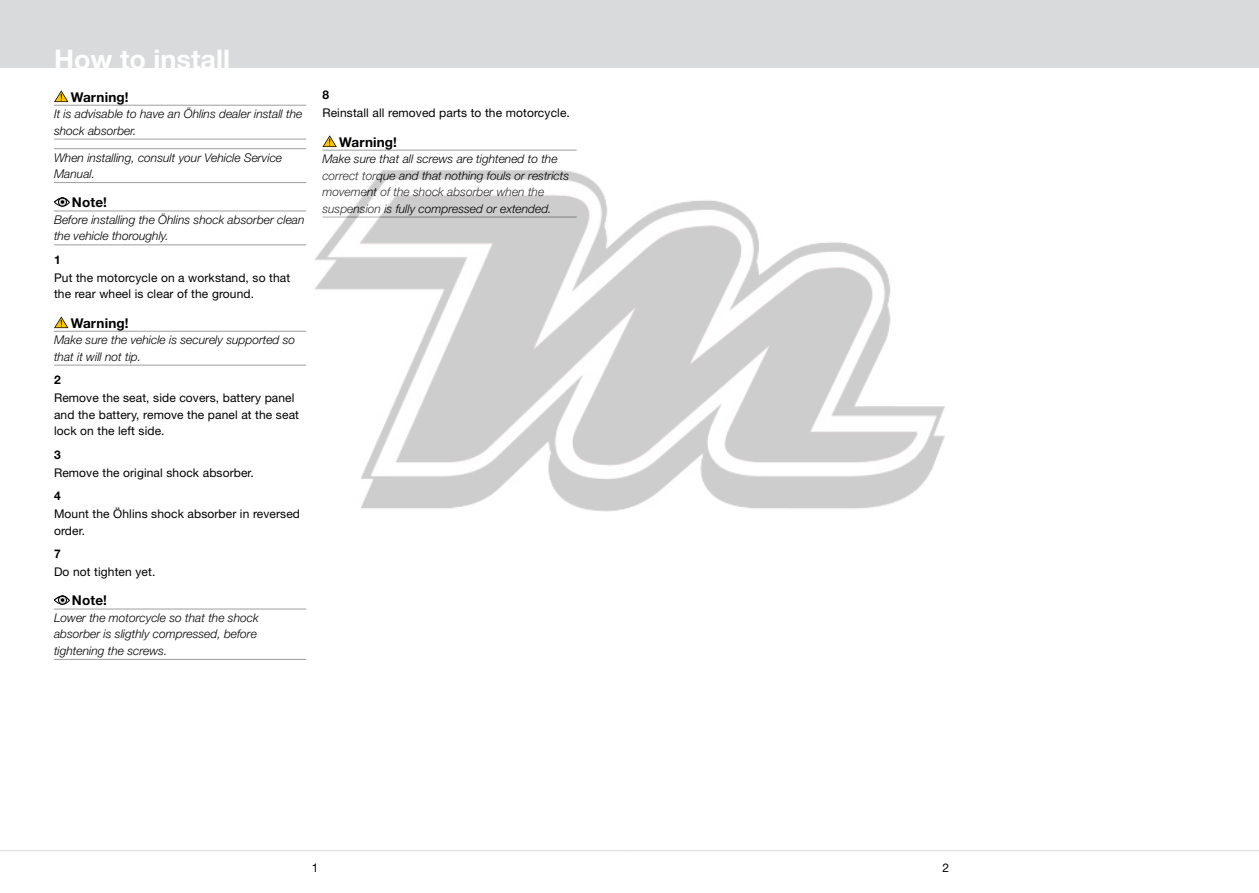
<style>
.page{position:relative;width:1259px;height:893px;background:#fff}
.page>*{position:absolute;margin:0;border:0;box-sizing:border-box;transform-origin:0 0}
.t1{font:700 27px "Helvetica Neue LT Std";color:#fff}
.t2{font:700 13.5px "Helvetica Neue LT Std";letter-spacing:.01em;color:#000}
.t3{font:italic 300 12px/16.5px "Helvetica Neue LT Std";color:#000}
.t4{font:12px/16.5px "Helvetica Neue LT Std";letter-spacing:.01em;color:#000}
.t5{font:700 12px "Helvetica Neue LT Std";color:#000}
</style>
<div class="page">
<div style="left:0;top:0;width:629px;height:67px;background:#d9dadb"></div>
<hr style="left:0;top:850px;width:629px;height:1px;background:#d9dadb">
<div style="left:629px;top:0;width:630px;height:67px;background:#d9dadb"></div>
<hr style="left:629px;top:850px;width:630px;height:1px;background:#d9dadb">
<hr style="left:54px;top:105px;width:252px;height:1px;background:#9c9e9f">
<hr style="left:54px;top:139px;width:252px;height:1px;background:#9c9e9f">
<hr style="left:54px;top:148px;width:252px;height:1px;background:#9c9e9f">
<hr style="left:54px;top:182px;width:252px;height:1px;background:#9c9e9f">
<hr style="left:54px;top:211px;width:252px;height:1px;background:#9c9e9f">
<hr style="left:54px;top:245px;width:252px;height:1px;background:#9c9e9f">
<hr style="left:54px;top:331px;width:252px;height:1px;background:#9c9e9f">
<hr style="left:54px;top:365px;width:252px;height:1px;background:#9c9e9f">
<hr style="left:54px;top:609px;width:252px;height:1px;background:#9c9e9f">
<hr style="left:54px;top:659px;width:252px;height:1px;background:#9c9e9f">
<svg style="left:54px;top:90px;width:14px;height:12px"></svg>
<div style="left:54px;top:197px;width:16px;height:10px;border:1px solid #000;border-radius:50%"></div>
<div style="left:58px;top:198px;width:9px;height:8px;border:1px solid #000;border-radius:50%"></div>
<svg style="left:54px;top:197px;width:16px;height:7px"></svg>
<svg style="left:54px;top:316px;width:14px;height:12px"></svg>
<div style="left:54px;top:595px;width:16px;height:10px;border:1px solid #000;border-radius:50%"></div>
<div style="left:58px;top:596px;width:9px;height:9px;border:1px solid #000;border-radius:50%"></div>
<svg style="left:54px;top:595px;width:16px;height:7px"></svg>
<hr style="left:322px;top:150px;width:255px;height:1px;background:#9c9e9f">
<svg style="left:322px;top:135px;width:15px;height:12px"></svg>
<img style="left:315px;top:170px;width:629px;height:341px">
<h1 class="t1" style="left:54px;top:42px;width:177px">How to install</h1>
<p class="t2" style="left:71px;top:88px;width:59px">Warning!</p>
<p class="t3" style="left:54px;top:105px;width:250px">It is advisable to have an Öhlins dealer install the shock absorber.</p>
<p class="t3" style="left:54px;top:149px;width:230px">When installing, consult your Vehicle Service<br>Manual.</p>
<p class="t2" style="left:72px;top:194px;width:37px">Note!</p>
<p class="t3" style="left:54px;top:211px;width:252px">Before installing the Öhlins shock absorber clean the vehicle thoroughly.</p>
<p class="t5" style="left:54px;top:252px;width:8px">1</p>
<p class="t4" style="left:54px;top:269px;width:238px">Put the motorcycle on a workstand, so that the rear wheel is clear of the ground.</p>
<p class="t2" style="left:71px;top:314px;width:59px">Warning!</p>
<p class="t3" style="left:54px;top:331px;width:243px">Make sure the vehicle is securely supported so that it will not tip.</p>
<p class="t5" style="left:54px;top:372px;width:8px">2</p>
<p class="t4" style="left:54px;top:389px;width:246px">Remove the seat, side covers, battery panel and the battery, remove the panel at the seat lock on the left side.</p>
<p class="t5" style="left:54px;top:447px;width:8px">3</p>
<p class="t4" style="left:54px;top:464px;width:201px">Remove the original shock absorber.</p>
<p class="t5" style="left:54px;top:488px;width:8px">4</p>
<p class="t4" style="left:54px;top:506px;width:248px">Mount the Öhlins shock absorber in reversed order.</p>
<p class="t5" style="left:54px;top:546px;width:8px">7</p>
<p class="t4" style="left:54px;top:564px;width:103px">Do not tighten yet.</p>
<p class="t2" style="left:72px;top:592px;width:37px">Note!</p>
<p class="t3" style="left:54px;top:609px;width:206px">Lower the motorcycle so that the shock absorber is sligthly compressed, before tightening the screws.</p>
<p class="t5" style="left:322px;top:88px;width:8px">8</p>
<p class="t4" style="left:322px;top:105px;width:249px">Reinstall all removed parts to the motorcycle.</p>
<p class="t2" style="left:339px;top:133px;width:59px">Warning!</p>
<p class="t3" style="left:322px;top:150px;width:248px">Make sure that all screws are tightened to the correct torque and that nothing fouls or restricts movement of the shock absorber when the suspension is fully compressed or extended.</p>
<p class="t4" style="left:312px;top:859px;width:8px">1</p>
<p class="t4" style="left:942px;top:859px;width:8px">2</p>
</div>
